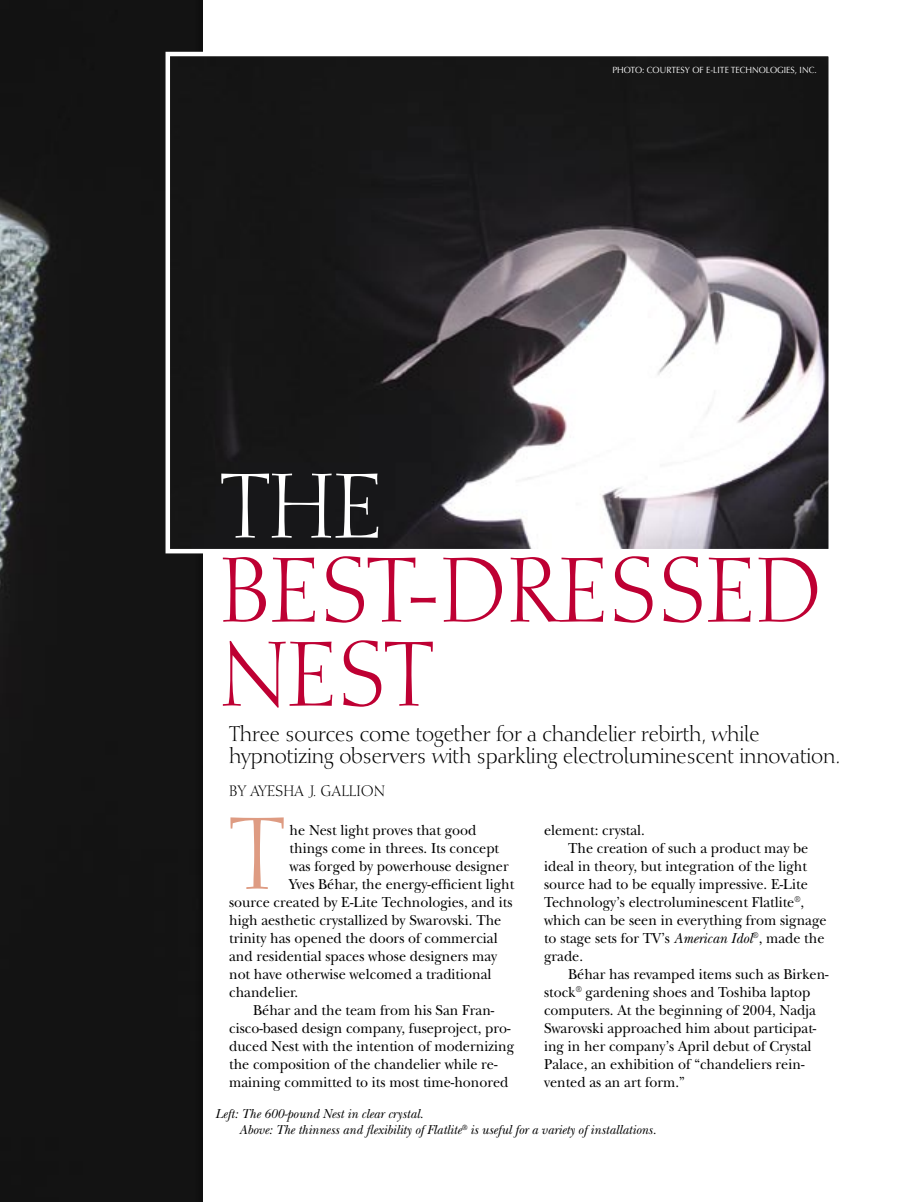
<style>
.page{position:relative;width:905px;height:1202px;background:#fff}
.page>*{position:absolute;margin:0;border:0;box-sizing:border-box;transform-origin:0 0}
.t1{font:100.35px "Diotima";color:#de9b82;scale:.95 1}
.t2{font:90px/84px "Diotima";color:#be0033;scale:.95 1}
.t3{font:90px "Diotima";color:#fff;scale:.95 1}
.t4{font:21px "Diotima";letter-spacing:-.01em;color:#000;scale:.91 1}
.t5{font:15px/18px "New Baskerville";color:#000;scale:.95 1}
.t6{font:15px "Diotima";color:#000;scale:.95 1}
.t7{font:italic 13.5px "New Baskerville";color:#000;scale:.95 1}
.t8{font:9px "Optima";color:#fff;scale:.95 1}
.s1{font-style:italic}
</style>
<div class="page">
<div style="left:0;top:0;width:203px;height:1202px;background:#141414"></div>
<img style="left:170px;top:57px;width:658px;height:491px">
<div style="left:165px;top:52px;width:668px;height:501px;border:4px solid #fff"></div>
<p class="t8" style="left:612px;top:64px;width:217px">PHOTO: COURTESY OF E-LITE TECHNOLOGIES, INC.</p>
<p class="t3" style="left:220px;top:453px;width:173px">THE</p>
<p class="t2" style="left:220px;top:550px;width:635px">BEST-DRESSED<br>NEST</p>
<p class="t4" style="left:229px;top:721px;width:584px">Three sources come together for a chandelier rebirth, while</p>
<p class="t4" style="left:229px;top:743px;width:673px">hypnotizing observers with sparkling electroluminescent innovation.</p>
<p class="t6" style="left:229px;top:782px;width:166px">BY AYESHA J. GALLION</p>
<p class="t1" style="left:229px;top:795px;width:59px">T</p>
<p class="t5" style="left:289px;top:820px;width:198px">he Nest light proves that good</p>
<p class="t5" style="left:544px;top:821px;width:108px">element: crystal.</p>
<p class="t5" style="left:544px;top:839px;width:299px;text-indent:24px">The creation of such a product may be ideal in theory, but integration of the light source had to be equally impressive. E-Lite Technology’s electroluminescent Flatlite<sup>®</sup>, which can be seen in everything from signage to stage sets for TV’s <span class="s1">American Idol</span><sup>®</sup>, made the grade.</p>
<p class="t5" style="left:544px;top:965px;width:301px;text-indent:24px">Béhar has revamped items such as Birken&shy;stock<sup>®</sup> gardening shoes and Toshiba laptop computers. At the beginning of 2004, Nadja Swarovski approached him about participat&shy;ing in her company’s April debut of Crystal Palace, an exhibition of “chandeliers rein&shy;vented as an art form.”</p>
<p class="t5" style="left:289px;top:838px;width:222px">things come in threes. Its concept</p>
<p class="t5" style="left:289px;top:856px;width:232px">was forged by powerhouse designer</p>
<p class="t5" style="left:289px;top:874px;width:238px">Yves Béhar, the energy-efficient light</p>
<p class="t5" style="left:229px;top:892px;width:300px">source created by E-Lite Technologies, and its</p>
<p class="t5" style="left:229px;top:910px;width:288px">high aesthetic crystallized by Swarovski. The</p>
<p class="t5" style="left:229px;top:928px;width:284px">trinity has opened the doors of commercial</p>
<p class="t5" style="left:229px;top:946px;width:284px">and residential spaces whose designers may</p>
<p class="t5" style="left:229px;top:964px;width:278px">not have otherwise welcomed a traditional</p>
<p class="t5" style="left:229px;top:982px;width:74px">chandelier.</p>
<p class="t5" style="left:229px;top:1000px;width:302px;text-indent:24px">Béhar and the team from his San Fran&shy;cisco-based design company, fuseproject, pro&shy;duced Nest with the intention of modernizing the composition of the chandelier while re&shy;maining committed to its most time-honored</p>
<p class="t7" style="left:215px;top:1105px;width:221px">Left: The 600-pound Nest in clear crystal.</p>
<p class="t7" style="left:239px;top:1122px;width:440px">Above: The thinness and flexibility of Flatlite<sup>®</sup> is useful for a variety of installations.</p>
</div>
